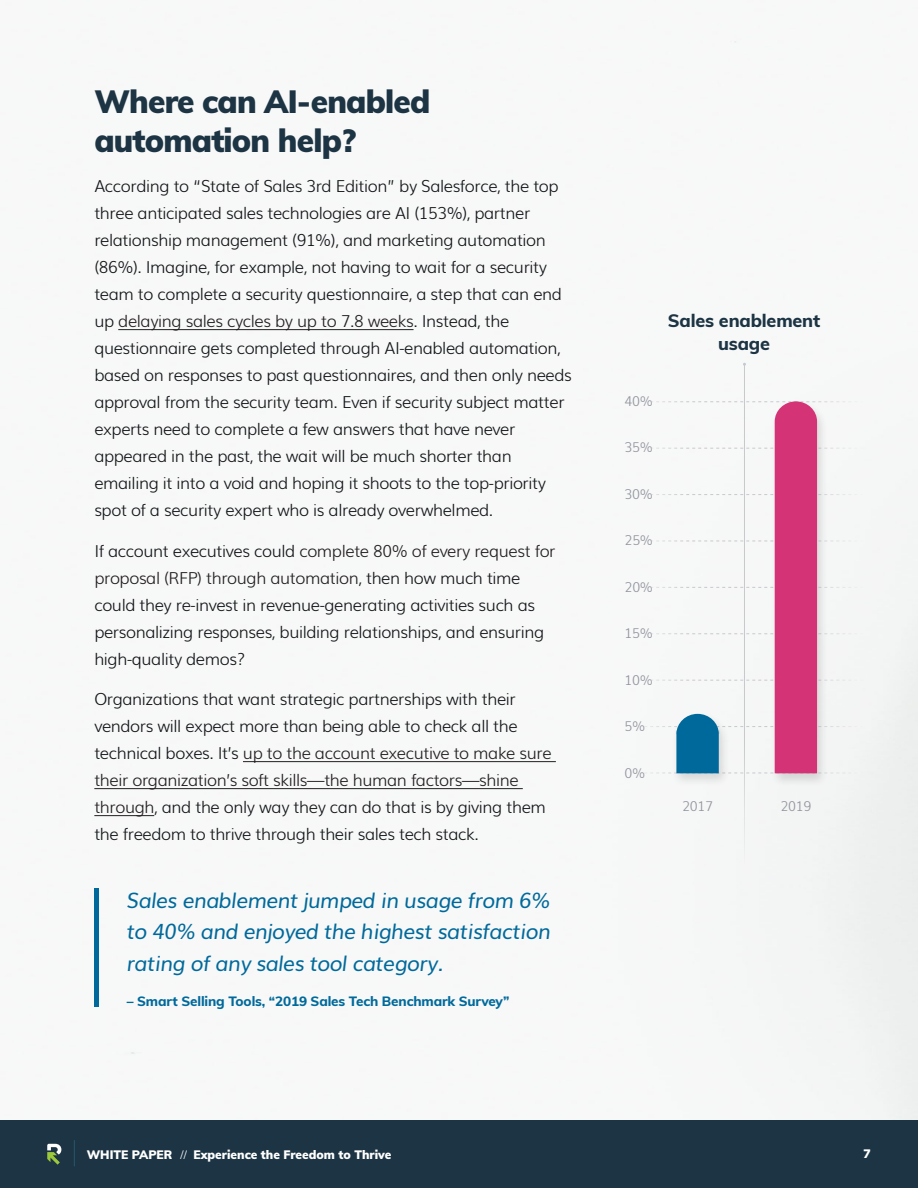
<style>
.page{position:relative;width:918px;height:1188px;background:#fff}
.page>*{position:absolute;margin:0;border:0;box-sizing:border-box;transform-origin:0 0}
.Page_Heading_2{font:900 31.5px/39px "Muli";letter-spacing:-.025em;color:#1c3443}
.In_body_quote{font:italic 21px/31.5px "Muli";letter-spacing:-.025em;color:#00699b;text-align:justify}
._12pt_In_body_Subhea{font:800 18px/22.5px "Muli";letter-spacing:-.01em;color:#1c3443;text-align:center}
._11pt_body{font:300 16.5px/27px "Muli";letter-spacing:-.025em;color:#14171a}
.In_body_credit{font:800 13.5px "Muli";letter-spacing:-.01em;color:#00699b}
.Bullet_10pt_Deep_Blu{font:300 13.5px "Muli";letter-spacing:-.025em;color:#91949e}
.t1{font:900 12px "Muli";color:#fff}
.s1{color:#231f20}
.s2{font-weight:300}
</style>
<div class="page">
<img style="left:94px;top:41px;width:824px;height:1079px">
<div style="left:0;top:1120px;width:918px;height:68px;background:#1c3443"></div>
<svg style="left:47px;top:1144px;width:14px;height:21px"></svg>
<svg style="left:74px;top:1140px;width:1px;height:26px"></svg>
<hr style="left:118px;top:329px;width:296px;height:1px;background:#231f20">
<hr style="left:243px;top:761px;width:313px;height:1px;background:#231f20">
<hr style="left:94px;top:788px;width:429px;height:1px;background:#231f20">
<hr style="left:94px;top:815px;width:60px;height:1px;background:#231f20">
<div style="left:94px;top:889px;width:5px;height:118px;background:#00699b"></div>
<hr style="left:744px;top:364px;width:1px;height:501px;background:#c8c9cf">
<div style="left:770px;top:400px;width:59px;height:387px;background:#231f20;opacity:.15"></div>
<div style="left:672px;top:712px;width:58px;height:76px;background:#231f20;opacity:.15"></div>
<svg style="left:626px;top:401px;width:237px;height:373px"></svg>
<p class="Page_Heading_2" style="left:94px;top:80px;width:338px">Where can AI-enabled automation help?</p>
<p class="_11pt_body" style="left:94px;top:171px;width:479px">According to “State of Sales 3rd Edition” by Salesforce, the top three anticipated sales technologies are AI (153%), partner relationship management (91%), and marketing automation (86%). Imagine, for example, not having to wait for a security team to complete a security questionnaire, a step that can end up <span class="s1">delaying sales cycles by up to 7.8 weeks</span>. Instead, the questionnaire gets completed through AI-enabled automation, based on responses to past questionnaires, and then only needs approval from the security team. Even if security subject matter experts need to complete a few answers that have never appeared in the past, the wait will be much shorter than emailing it into a void and hoping it shoots to the top-priority spot of a security expert who is already overwhelmed.</p>
<p class="_11pt_body" style="left:94px;top:536px;width:463px">If account executives could <span class="s1">complete 80% of every request for proposal (RFP) through automation</span>, then how much time could they re-invest in revenue-generating activities such as personalizing responses, building relationships, and ensuring high-quality demos?</p>
<p class="_11pt_body" style="left:94px;top:684px;width:459px">Organizations that want strategic partnerships with their vendors will expect more than being able to check all the technical boxes. It’s <span class="s1">up to the account executive to make sure their organization’s soft skills—the human factors—shine through</span>, and the only way they can do that is by giving them the freedom to thrive through their sales tech stack.</p>
<p class="In_body_quote" style="left:127px;top:883px;width:426px">Sales enablement jumped in usage from 6% to 40% and enjoyed the highest satisfaction rating of any sales tool category.</p>
<p class="In_body_credit" style="left:127px;top:991px;width:384px">– Smart Selling Tools, “2019 Sales Tech Benchmark Survey”</p>
<p class="_12pt_In_body_Subhea" style="left:668px;top:309px;width:154px">Sales enablement usage</p>
<p class="Bullet_10pt_Deep_Blu" style="left:625px;top:390px;width:30px">40%</p>
<p class="Bullet_10pt_Deep_Blu" style="left:625px;top:437px;width:30px">35%</p>
<p class="Bullet_10pt_Deep_Blu" style="left:625px;top:483px;width:30px">30%</p>
<p class="Bullet_10pt_Deep_Blu" style="left:625px;top:530px;width:30px">25%</p>
<p class="Bullet_10pt_Deep_Blu" style="left:625px;top:576px;width:30px">20%</p>
<p class="Bullet_10pt_Deep_Blu" style="left:625px;top:623px;width:30px">15%</p>
<p class="Bullet_10pt_Deep_Blu" style="left:625px;top:669px;width:30px">10%</p>
<p class="Bullet_10pt_Deep_Blu" style="left:625px;top:716px;width:22px">5%</p>
<p class="Bullet_10pt_Deep_Blu" style="left:625px;top:762px;width:22px">0%</p>
<p class="Bullet_10pt_Deep_Blu" style="left:682px;top:795px;width:32px">2017</p>
<p class="Bullet_10pt_Deep_Blu" style="left:780px;top:795px;width:32px">2019</p>
<p class="t1" style="left:87px;top:1146px;width:306px">WHITE PAPER <span class="s2">//</span> Experience the Freedom to Thrive</p>
<p class="t1" style="left:864px;top:1145px;width:9px">7</p>
</div>
